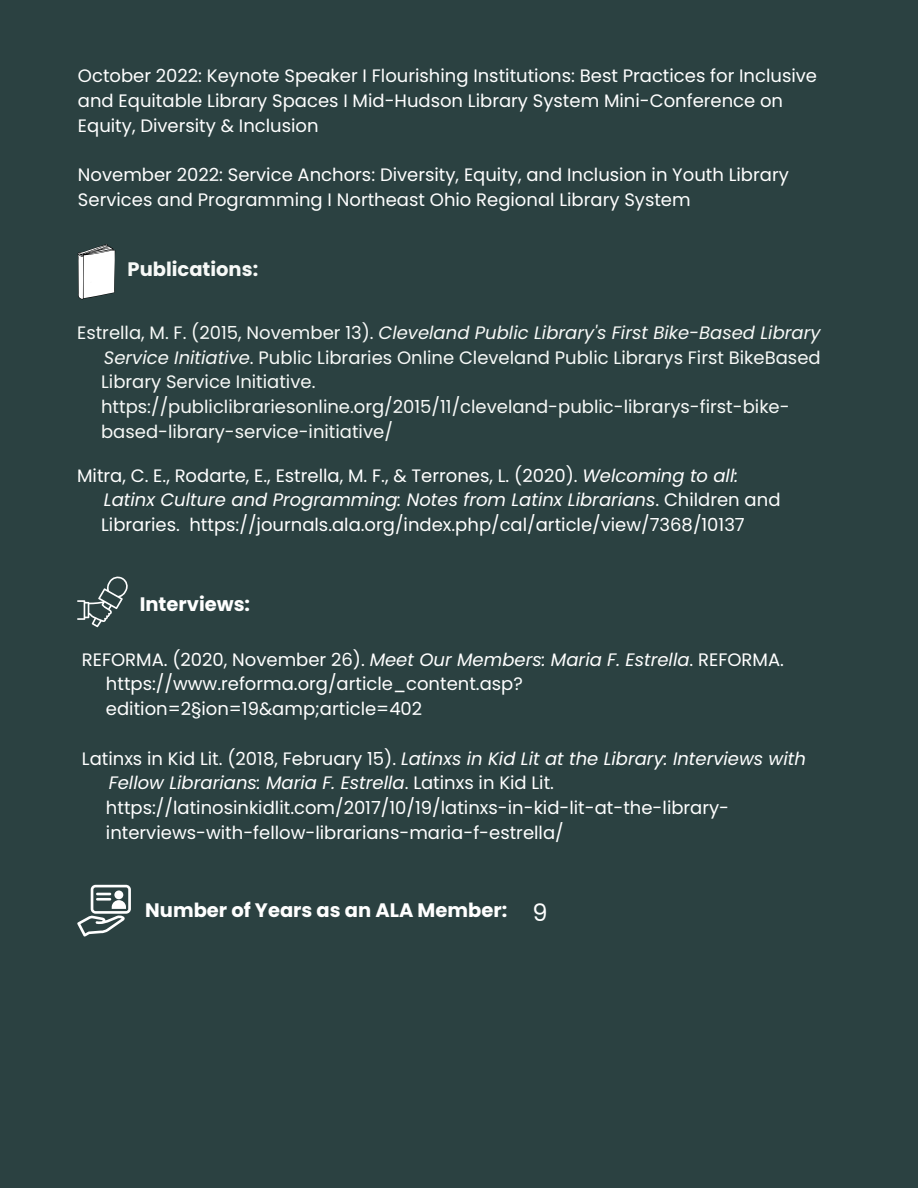
<style>
.page{position:relative;width:918px;height:1188px;background:#2b4141}
.page>*{position:absolute;margin:0;border:0;box-sizing:border-box;transform-origin:0 0}
.t1{font:24px "Poppins";color:#fff}
.t2{font:700 19.5px "Poppins";color:#fff}
.t3{font:700 19.5px "Poppins";color:#f7f9f7}
.t4{font:18px/24.8px "Poppins";color:#fff}
.t5{font:18px/24.8px "Poppins";color:#f7f9f7}
.s1{font-style:italic}
</style>
<div class="page">
<svg style="left:77px;top:885px;width:54px;height:52px"></svg>
<svg style="left:77px;top:577px;width:51px;height:50px"></svg>
<svg style="left:77px;top:244px;width:38px;height:56px"></svg>
<p class="t4" style="left:78px;top:64px;width:741px">October 2022: Keynote Speaker I Flourishing Institutions: Best Practices for Inclusive and Equitable Library Spaces I Mid-Hudson Library System Mini-Conference on<br>Equity, Diversity &amp; Inclusion</p>
<p class="t4" style="left:78px;top:163px;width:712px">November 2022: Service Anchors: Diversity, Equity, and Inclusion in Youth Library<br>Services and Programming I Northeast Ohio Regional Library System</p>
<p class="t3" style="left:128px;top:256px;width:132px">Publications:</p>
<p class="t5" style="left:101px;top:320px;width:721px;text-indent:-24px">Estrella, M. F. (2015, November 13). <span class="s1">Cleveland Public Library's First Bike-Based Library Service Initiative</span>. Public Libraries Online Cleveland Public Librarys First BikeBased Library Service Initiative. https://publiclibrariesonline.org/2015/11/cleveland-public-librarys-first-bike&shy;based-library-service-initiative/</p>
<p class="t4" style="left:101px;top:463px;width:681px;text-indent:-24px">Mitra, C. E., Rodarte, E., Estrella, M. F., &amp; Terrones, L. (2020). <span class="s1">Welcoming to all:<br>Latinx Culture and Programming: Notes from Latinx Librarians</span>. Children and<br>Libraries. https://journals.ala.org/index.php/cal/article/view/7368/10137</p>
<p class="t2" style="left:140px;top:591px;width:112px">Interviews:</p>
<p class="t4" style="left:106px;top:647px;width:680px;text-indent:-24px">REFORMA. (2020, November 26). <span class="s1">Meet Our Members: Maria F. Estrella</span>. REFORMA. https://www.reforma.org/article_content.asp? edition=2§ion=19&amp;amp;article=402</p>
<p class="t4" style="left:106px;top:746px;width:701px;text-indent:-24px">Latinxs in Kid Lit. (2018, February 15). <span class="s1">Latinxs in Kid Lit at the Library: Interviews with Fellow Librarians: Maria F. Estrella</span>. Latinxs in Kid Lit. https://latinosinkidlit.com/2017/10/19/latinxs-in-kid-lit-at-the-library&shy;interviews-with-fellow-librarians-maria-f-estrella/</p>
<p class="t2" style="left:145px;top:896px;width:364px">Number of Years as an ALA Member:</p>
<h1 class="t1" style="left:532px;top:895px;width:17px">9</h1>
</div>
